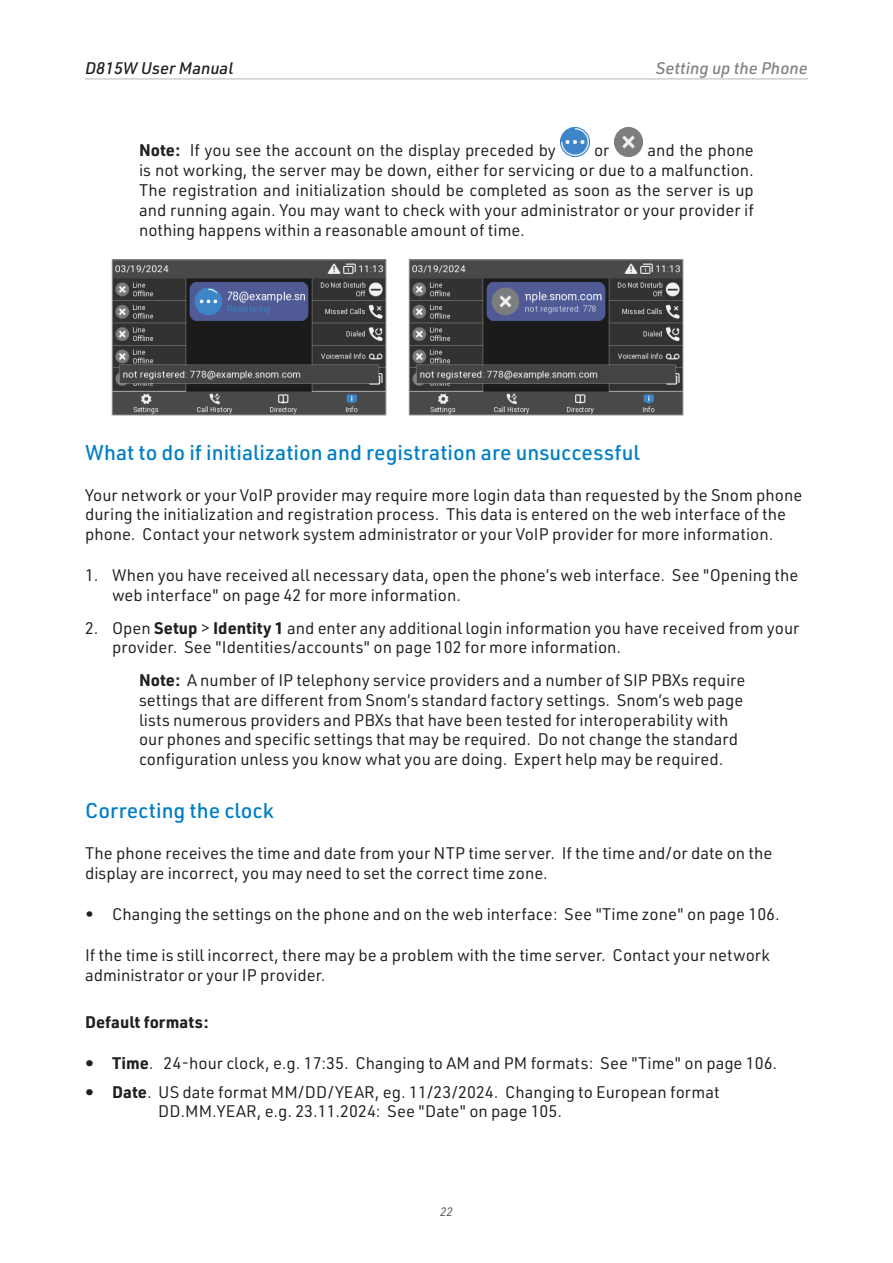
<style>
.page{position:relative;width:893px;height:1263px;background:#fff}
.page>*{position:absolute;margin:0;border:0;box-sizing:border-box;transform-origin:0 0}
.Ü3{font:500 21px "URWDIN";color:#007fc5}
.Warning{font:16.5px/19.8px "URWDIN";color:#231f20}
.t1{font:italic 500 16.5px "URWDIN";color:#808285}
.t2{font:italic 500 16.5px "URWDIN";color:#231f20}
.Ü4_no_TOC{font:700 16.5px "URWDIN";color:#231f20}
.t3{font:italic 12px "URWDIN";color:#57585a}
.s1{font-weight:700}
</style>
<div class="page">
<hr style="left:85px;top:78px;width:723px;height:1px;background:#bcbdc0">
<img style="left:561px;top:128px;width:28px;height:28px">
<img style="left:614px;top:128px;width:29px;height:28px">
<img style="left:114px;top:262px;width:270px;height:151px">
<div style="left:112px;top:260px;width:274px;height:155px;border:1px solid #939598"></div>
<img style="left:411px;top:262px;width:270px;height:151px">
<div style="left:409px;top:260px;width:274px;height:155px;border:1px solid #939598"></div>
<p class="t2" style="left:85px;top:57px;width:150px">D815W User Manual</p>
<p class="t1" style="left:656px;top:57px;width:153px">Setting up the Phone</p>
<p class="Warning" style="left:139px;top:140px;width:418px"><span class="s1">Note:</span> If you see the account on the display preceded by</p>
<p class="Warning" style="left:594px;top:140px;width:17px">or</p>
<p class="Warning" style="left:139px;top:140px;width:616px;text-align:justify;text-indent:508px">and the phone is not working, the server may be down, either for servicing or due to a malfunction.<br>The registration and initialization should be completed as soon as the server is up and running again. You may want to check with your administrator or your provider if nothing happens within a reasonable amount of time.</p>
<p class="Ü3" style="left:85px;top:438px;width:556px">What to do if initialization and registration are unsuccessful</p>
<p class="Warning" style="left:85px;top:484px;width:719px">Your network or your VoIP provider may require more login data than requested by the Snom phone during the initialization and registration process. This data is entered on the web interface of the phone. Contact your network system administrator or your VoIP provider for more information.</p>
<p class="Warning" style="left:112px;top:565px;width:688px;text-indent:-27px">1. When you have received all necessary data, open the phone’s web interface. See "Opening the web interface" on page 42 for more information.</p>
<p class="Warning" style="left:112px;top:617px;width:689px;text-indent:-27px">2. Open <span class="s1">Setup</span> &gt; <span class="s1">Identity 1</span> and enter any additional login information you have received from your provider. See "Identities/accounts" on page 102 for more information.</p>
<p class="Warning" style="left:139px;top:670px;width:608px"><span class="s1">Note:</span> A number of IP telephony service providers and a number of SIP PBXs require settings that are different from Snom’s standard factory settings. Snom’s web page lists numerous providers and PBXs that have been tested for interoperability with our phones and specific settings that may be required. Do not change the standard configuration unless you know what you are doing. Expert help may be required.</p>
<p class="Ü3" style="left:85px;top:796px;width:190px">Correcting the clock</p>
<p class="Warning" style="left:85px;top:843px;width:689px">The phone receives the time and date from your NTP time server. If the time and/or date on the display are incorrect, you may need to set the correct time zone.</p>
<p class="Warning" style="left:85px;top:904px;width:696px">• Changing the settings on the phone and on the web interface: See "Time zone" on page 106.</p>
<p class="Warning" style="left:85px;top:945px;width:686px">If the time is still incorrect, there may be a problem with the time server. Contact your network administrator or your IP provider.</p>
<p class="Ü4_no_TOC" style="left:85px;top:1011px;width:125px">Default formats:</p>
<p class="Warning" style="left:85px;top:1053px;width:694px"><span class="s1">• Time</span>. 24-hour clock, e.g. 17:35. Changing to AM and PM formats: See "Time" on page 106.</p>
<p class="Warning" style="left:158px;top:1081px;width:563px;text-indent:-73px"><span class="s1">• Date</span>. US date format MM/DD/YEAR, eg. 11/23/2024. Changing to European format<br>DD.MM.YEAR, e.g. 23.11.2024: See "Date" on page 105.</p>
<p class="t3" style="left:440px;top:1204px;width:14px">22</p>
</div>
